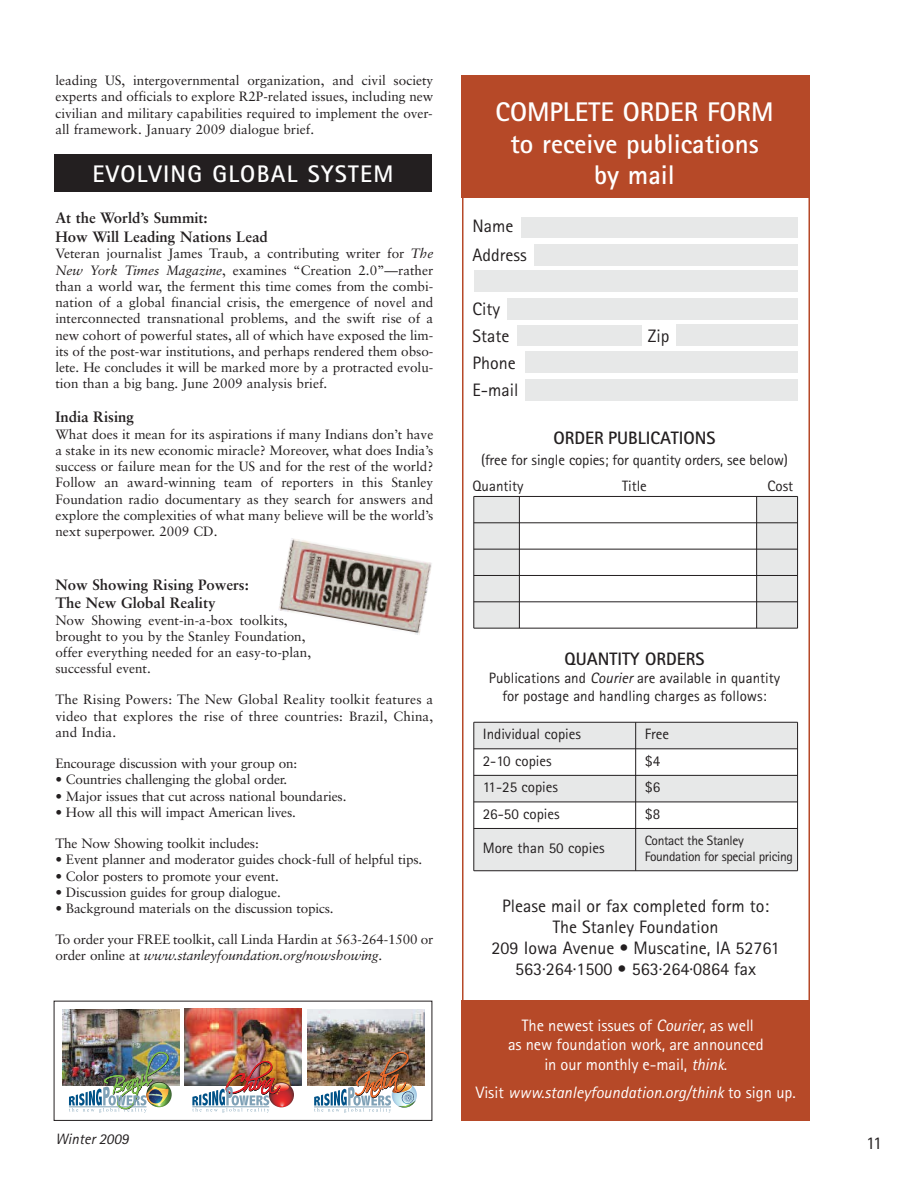
<style>
.page{position:relative;width:918px;height:1188px;background:#fff}
.page>*{position:absolute;margin:0;border:0;box-sizing:border-box;transform-origin:0 0}
.t1{font:700 27px/31.5px "Rotis Sans Serif";color:#fff;text-align:center}
.t2{font:700 24px "Rotis Sans Serif";letter-spacing:.055em;color:#fff}
.t3{font:23.55px "Scriptina";color:#dd1f26}
.t4{font:18px/21px "Rotis Sans Serif";color:#231f20}
.t5{font:700 18px "Rotis Sans Serif";color:#231f20}
.t6{font:16.5px/19.5px "Rotis Sans Serif";letter-spacing:-.005em;color:#fff;text-align:center}
.t7{font:italic 16.5px "Rotis Sans Serif";color:#fff}
.t8{font:15px/25.5px "Rotis Sans Serif";color:#231f20}
.t9{font:700 15px/18px "Sabon LT";color:#231f20}
.t10{font:italic 15px "Rotis Sans Serif";color:#231f20}
.t11{font:13.5px/16.2px "Sabon LT";letter-spacing:-.01em;color:#231f20;text-align:justify}
.t12{font:13.5px/16.2px "Rotis Sans Serif";letter-spacing:-.025em;color:#231f20}
.s1{font-style:italic}
.s2{font-style:normal}
</style>
<div class="page">
<div style="left:462px;top:75px;width:348px;height:122px;background:#b64928"></div>
<div style="left:677px;top:325px;width:121px;height:21px;background:#e7e8e8"></div>
<div style="left:517px;top:325px;width:125px;height:21px;background:#e7e8e8"></div>
<div style="left:508px;top:298px;width:290px;height:21px;background:#e7e8e8"></div>
<div style="left:525px;top:352px;width:273px;height:21px;background:#e7e8e8"></div>
<div style="left:525px;top:380px;width:273px;height:21px;background:#e7e8e8"></div>
<div style="left:474px;top:271px;width:324px;height:21px;background:#e7e8e8"></div>
<div style="left:534px;top:244px;width:264px;height:21px;background:#e7e8e8"></div>
<div style="left:521px;top:218px;width:277px;height:20px;background:#e7e8e8"></div>
<div style="left:474px;top:722px;width:162px;height:27px;background:#e7e8e8"></div>
<div style="left:636px;top:722px;width:162px;height:27px;background:#e7e8e8"></div>
<div style="left:474px;top:775px;width:162px;height:27px;background:#e7e8e8"></div>
<div style="left:636px;top:775px;width:162px;height:27px;background:#e7e8e8"></div>
<div style="left:474px;top:828px;width:162px;height:43px;background:#e7e8e8"></div>
<div style="left:636px;top:828px;width:162px;height:43px;background:#e7e8e8"></div>
<hr style="left:474px;top:722px;width:1px;height:149px;background:#231f20">
<hr style="left:635px;top:722px;width:1px;height:149px;background:#231f20">
<hr style="left:797px;top:722px;width:1px;height:149px;background:#231f20">
<hr style="left:474px;top:722px;width:324px;height:1px;background:#231f20">
<hr style="left:474px;top:749px;width:324px;height:1px;background:#231f20">
<hr style="left:474px;top:775px;width:324px;height:1px;background:#231f20">
<hr style="left:474px;top:802px;width:324px;height:1px;background:#231f20">
<hr style="left:474px;top:828px;width:324px;height:1px;background:#231f20">
<hr style="left:474px;top:870px;width:324px;height:1px;background:#231f20">
<div style="left:462px;top:1000px;width:348px;height:120px;background:#b64928"></div>
<div style="left:474px;top:496px;width:45px;height:27px;background:#e7e8e8"></div>
<div style="left:757px;top:496px;width:41px;height:27px;background:#e7e8e8"></div>
<div style="left:474px;top:523px;width:45px;height:26px;background:#e7e8e8"></div>
<div style="left:757px;top:523px;width:41px;height:26px;background:#e7e8e8"></div>
<div style="left:474px;top:549px;width:45px;height:26px;background:#e7e8e8"></div>
<div style="left:757px;top:549px;width:41px;height:26px;background:#e7e8e8"></div>
<div style="left:474px;top:575px;width:45px;height:27px;background:#e7e8e8"></div>
<div style="left:757px;top:575px;width:41px;height:27px;background:#e7e8e8"></div>
<div style="left:474px;top:602px;width:45px;height:26px;background:#e7e8e8"></div>
<div style="left:757px;top:602px;width:41px;height:26px;background:#e7e8e8"></div>
<hr style="left:474px;top:496px;width:1px;height:132px;background:#231f20">
<hr style="left:519px;top:496px;width:1px;height:132px;background:#231f20">
<hr style="left:756px;top:496px;width:1px;height:132px;background:#231f20">
<hr style="left:797px;top:496px;width:1px;height:132px;background:#231f20">
<hr style="left:474px;top:496px;width:324px;height:1px;background:#231f20">
<hr style="left:474px;top:523px;width:324px;height:1px;background:#231f20">
<hr style="left:474px;top:549px;width:324px;height:1px;background:#231f20">
<hr style="left:474px;top:575px;width:324px;height:1px;background:#231f20">
<hr style="left:474px;top:602px;width:324px;height:1px;background:#231f20">
<hr style="left:474px;top:628px;width:324px;height:1px;background:#231f20">
<div style="left:54px;top:154px;width:378px;height:38px;background:#231f20"></div>
<img style="left:279px;top:538px;width:153px;height:97px">
<img style="left:62px;top:1009px;width:117px;height:76px">
<svg style="left:146px;top:1082px;width:26px;height:25px"></svg>
<img style="left:69px;top:1051px;width:100px;height:62px">
<img style="left:185px;top:1009px;width:117px;height:77px">
<svg style="left:269px;top:1082px;width:25px;height:25px"></svg>
<svg style="left:274px;top:1083px;width:15px;height:8px"></svg>
<svg style="left:192px;top:1086px;width:88px;height:27px"></svg>
<img style="left:307px;top:1009px;width:117px;height:76px">
<img style="left:314px;top:1051px;width:102px;height:62px">
<div style="left:54px;top:1001px;width:378px;height:120px;border:1px solid #231f20"></div>
<p class="t11" style="left:55px;top:73px;width:380px">leading US, intergovernmental organization, and civil society experts and officials to explore R2P-related issues, including new civilian and military capabilities required to implement the over&shy;all framework. January 2009 dialogue brief.</p>
<h2 class="t2" style="left:93px;top:165px;width:302px">EVOLVING GLOBAL SYSTEM</h2>
<p class="t9" style="left:55px;top:210px;width:214px">At the World’s Summit:<br>How Will Leading Nations Lead</p>
<p class="t11" style="left:55px;top:246px;width:380px">Veteran journalist James Traub, a contributing writer for <span class="s1">The New York Times Magazine</span>, examines “Creation 2.0”—rather than a world war, the ferment this time comes from the combi&shy;nation of a global financial crisis, the emergence of novel and interconnected transnational problems, and the swift rise of a new cohort of powerful states, all of which have exposed the lim&shy;its of the post-war institutions, and perhaps rendered them obso&shy;lete. He concludes it will be marked more by a protracted evolu&shy;tion than a big bang. June 2009 analysis brief.</p>
<p class="t9" style="left:55px;top:408px;width:80px">India Rising</p>
<p class="t11" style="left:55px;top:427px;width:380px">What does it mean for its aspirations if many Indians don’t have a stake in its new economic miracle? Moreover, what does India’s success or failure mean for the US and for the rest of the world?<br>Follow an award-winning team of reporters in this Stanley Foundation radio documentary as they search for answers and explore the complexities of what many believe will be the world’s next superpower. 2009 CD.</p>
<p class="t9" style="left:55px;top:576px;width:195px">Now Showing Rising Powers:<br>The New Global Reality</p>
<p class="t11" style="left:55px;top:612px;width:257px;text-align:left">Now Showing event-in-a-box toolkits, brought to you by the Stanley Foundation, offer everything needed for an easy-to-plan, successful event.</p>
<p class="t11" style="left:55px;top:692px;width:379px">The Rising Powers: The New Global Reality toolkit features a video that explores the rise of three countries: Brazil, China, and India.</p>
<p class="t11" style="left:55px;top:756px;width:243px">Encourage discussion with your group on:</p>
<p class="t11" style="left:55px;top:772px;width:233px">• Countries challenging the global order.</p>
<p class="t11" style="left:55px;top:789px;width:293px">• Major issues that cut across national boundaries.</p>
<p class="t11" style="left:55px;top:805px;width:242px">• How all this will impact American lives.</p>
<p class="t11" style="left:55px;top:836px;width:205px">The Now Showing toolkit includes:</p>
<p class="t11" style="left:55px;top:852px;width:368px">• Event planner and moderator guides chock-full of helpful tips.</p>
<p class="t11" style="left:55px;top:869px;width:225px">• Color posters to promote your event.</p>
<p class="t11" style="left:55px;top:885px;width:227px">• Discussion guides for group dialogue.</p>
<p class="t11" style="left:55px;top:901px;width:280px">• Background materials on the discussion topics.</p>
<p class="t11" style="left:55px;top:932px;width:380px">To order your FREE toolkit, call Linda Hardin at 563-264-1500 or order online at <span class="s1">www.stanleyfoundation.org/nowshowing</span>.</p>
<h3 class="t3" style="left:223px;top:1073px;width:51px;rotate:-9deg">China</h3>
<h1 class="t1" style="left:496px;top:99px;width:280px">COMPLETE ORDER FORM to receive publications by mail</h1>
<h3 class="t4" style="left:473px;top:214px;width:56px;line-height:28.5px">Name<br>Address</h3>
<h3 class="t4" style="left:473px;top:297px;width:38px;line-height:27px">City<br>State</h3>
<h3 class="t4" style="left:473px;top:351px;width:47px;line-height:27px">Phone<br>E-mail</h3>
<h3 class="t4" style="left:648px;top:327px;width:23px">Zip</h3>
<h3 class="t5" style="left:554px;top:431px;width:163px">ORDER PUBLICATIONS</h3>
<p class="t8" style="left:473px;top:449px;width:317px;text-indent:9px">(free for single copies; for quantity orders, see below)<br>Quantity</p>
<p class="t8" style="left:622px;top:474px;width:26px">Title</p>
<p class="t8" style="left:768px;top:474px;width:27px">Cost</p>
<h3 class="t5" style="left:564px;top:653px;width:142px">QUANTITY ORDERS</h3>
<p class="t8" style="left:489px;top:671px;width:293px;line-height:18px;text-align:center">Publications and <span class="s1">Courier</span> are available in quantity for postage and handling charges as follows:</p>
<p class="t8" style="left:483px;top:723px;width:100px">Individual copies</p>
<p class="t8" style="left:645px;top:723px;width:26px">Free</p>
<p class="t8" style="left:483px;top:749px;width:70px">2-10 copies</p>
<p class="t8" style="left:645px;top:749px;width:17px">$4</p>
<p class="t8" style="left:483px;top:776px;width:77px">11-25 copies</p>
<p class="t8" style="left:645px;top:776px;width:17px">$6</p>
<p class="t8" style="left:483px;top:802px;width:78px">26-50 copies</p>
<p class="t8" style="left:645px;top:802px;width:17px">$8</p>
<p class="t8" style="left:483px;top:837px;width:123px">More than 50 copies</p>
<p class="t12" style="left:645px;top:833px;width:150px">Contact the Stanley<br>Foundation for special pricing</p>
<h3 class="t4" style="left:492px;top:897px;width:290px;text-align:center">Please mail or fax completed form to:<br>The Stanley Foundation<br>209 Iowa Avenue • Muscatine, IA 52761<br>563·264·1500 • 563·264·0864 fax</h3>
<p class="t6" style="left:508px;top:1017px;width:257px">The newest issues of <span class="s1">Courier</span>, as well<br>as new foundation work, are announced in our monthly e-mail, <span class="s1">think</span>.</p>
<p class="t7" style="left:476px;top:1087px;width:322px"><span class="s2">Visit</span> www.stanleyfoundation.org/think <span class="s2">to sign up.</span></p>
<p class="t10" style="left:56px;top:1134px;width:75px">Winter 2009</p>
<h3 class="t4" style="left:866px;top:1134px;width:18px">11</h3>
</div>
